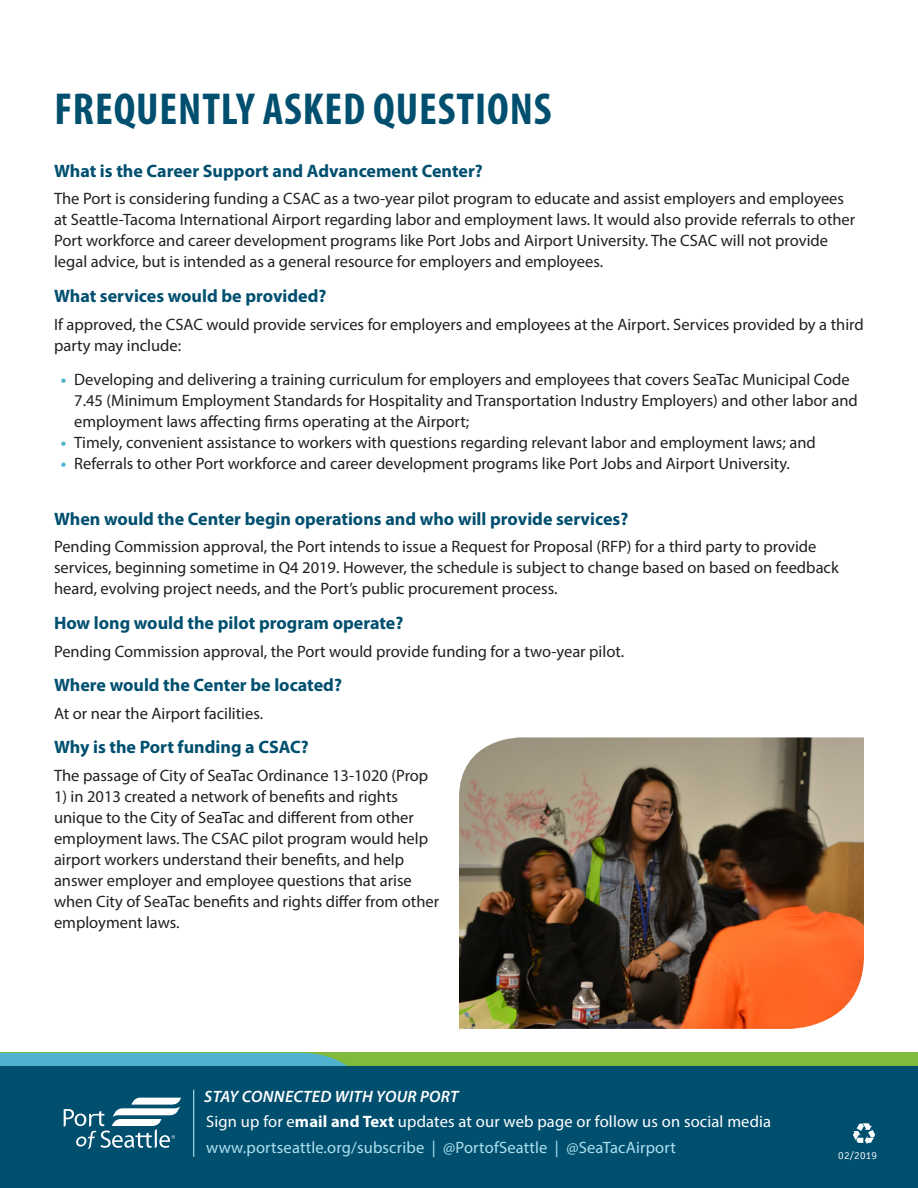
<style>
.page{position:relative;width:918px;height:1188px;background:#fff}
.page>*{position:absolute;margin:0;border:0;box-sizing:border-box;transform-origin:0 0}
.t1{font:700 condensed 45px "Myriad Pro";letter-spacing:.02em;color:#004f6f}
.t2{font:700 18px "Myriad Pro";color:#004f6f}
.t3{font:16.5px/21px "Myriad Pro";color:#231f20}
.t4{font:16.5px "Myriad Pro";letter-spacing:.01em;color:#fff}
.t5{font:16.5px "Myriad Pro";letter-spacing:.01em;color:#ade0ee}
.t6{font:italic 600 16.5px "Myriad Pro";letter-spacing:.02em;color:#fff}
.t7{font:300 10.5px "Signika";letter-spacing:.02em;color:#fff}
.s1{font-weight:700;color:#4fb3cf}
.s2{font-weight:700}
</style>
<div class="page">
<div style="left:0;top:1053px;width:918px;height:135px;background:#80bb3d"></div>
<div style="left:0;top:1053px;width:347px;height:13px;background:#4fb3cf"></div>
<div style="left:0;top:1066px;width:918px;height:122px;background:#004f6f"></div>
<svg style="left:64px;top:1098px;width:117px;height:51px"></svg>
<hr style="left:193px;top:1090px;width:1px;height:67px;background:#ade0ee">
<svg style="left:853px;top:1123px;width:22px;height:22px"></svg>
<img style="left:459px;top:737px;width:405px;height:292px">
<p class="t1" style="left:54px;top:81px;width:499px">FREQUENTLY ASKED QUESTIONS</p>
<p class="t2" style="left:54px;top:159px;width:430px">What is the Career Support and Advancement Center?</p>
<p class="t3" style="left:54px;top:188px;width:803px">The Port is considering funding a CSAC as a two-year pilot program to educate and assist employers and employees at Seattle-Tacoma International Airport regarding labor and employment laws. It would also provide referrals to other Port workforce and career development programs like Port Jobs and Airport University. The CSAC will not provide legal advice, but is intended as a general resource for employers and employees.</p>
<p class="t2" style="left:54px;top:284px;width:274px">What services would be provided?</p>
<p class="t3" style="left:54px;top:313px;width:811px">If approved, the CSAC would provide services for employers and employees at the Airport. Services provided by a third party may include:</p>
<p class="t3" style="left:74px;top:369px;width:785px;text-indent:-14px"><span class="s1">•</span> Developing and delivering a training curriculum for employers and employees that covers SeaTac Municipal Code<br>7.45 (Minimum Employment Standards for Hospitality and Transportation Industry Employers) and other labor and employment laws affecting firms operating at the Airport;</p>
<p class="t3" style="left:61px;top:432px;width:757px"><span class="s1">•</span> Timely, convenient assistance to workers with questions regarding relevant labor and employment laws; and</p>
<p class="t3" style="left:61px;top:453px;width:731px"><span class="s1">•</span> Referrals to other Port workforce and career development programs like Port Jobs and Airport University.</p>
<p class="t2" style="left:54px;top:507px;width:576px">When would the Center begin operations and who will provide services?</p>
<p class="t3" style="left:54px;top:536px;width:786px">Pending Commission approval, the Port intends to issue a Request for Proposal (RFP) for a third party to provide services, beginning sometime in Q4 2019. However, the schedule is subject to change based on based on feedback heard, evolving project needs, and the Port’s public procurement process.</p>
<p class="t2" style="left:54px;top:611px;width:351px">How long would the pilot program operate?</p>
<p class="t3" style="left:54px;top:640px;width:572px">Pending Commission approval, the Port would provide funding for a two-year pilot.</p>
<p class="t2" style="left:54px;top:673px;width:290px">Where would the Center be located?</p>
<p class="t3" style="left:54px;top:703px;width:211px">At or near the Airport facilities.</p>
<p class="t2" style="left:54px;top:736px;width:256px">Why is the Port funding a CSAC?</p>
<p class="t3" style="left:54px;top:765px;width:376px">The passage of City of SeaTac Ordinance 13-1020 (Prop</p>
<p class="t3" style="left:54px;top:786px;width:387px">1) in 2013 created a network of benefits and rights unique to the City of SeaTac and different from other employment laws. The CSAC pilot program would help airport workers understand their benefits, and help answer employer and employee questions that arise when City of SeaTac benefits and rights differ from other employment laws.</p>
<p class="t6" style="left:204px;top:1086px;width:256px">STAY CONNECTED WITH YOUR PORT</p>
<p class="t4" style="left:206px;top:1112px;width:566px">Sign up for e<span class="s2">mail and Text</span> updates at our web page or follow us on social media</p>
<p class="t5" style="left:206px;top:1137px;width:471px">www.portseattle.org/subscribe | @PortofSeattle | @SeaTacAirport</p>
<p class="t7" style="left:838px;top:1149px;width:40px">02/2019</p>
</div>
